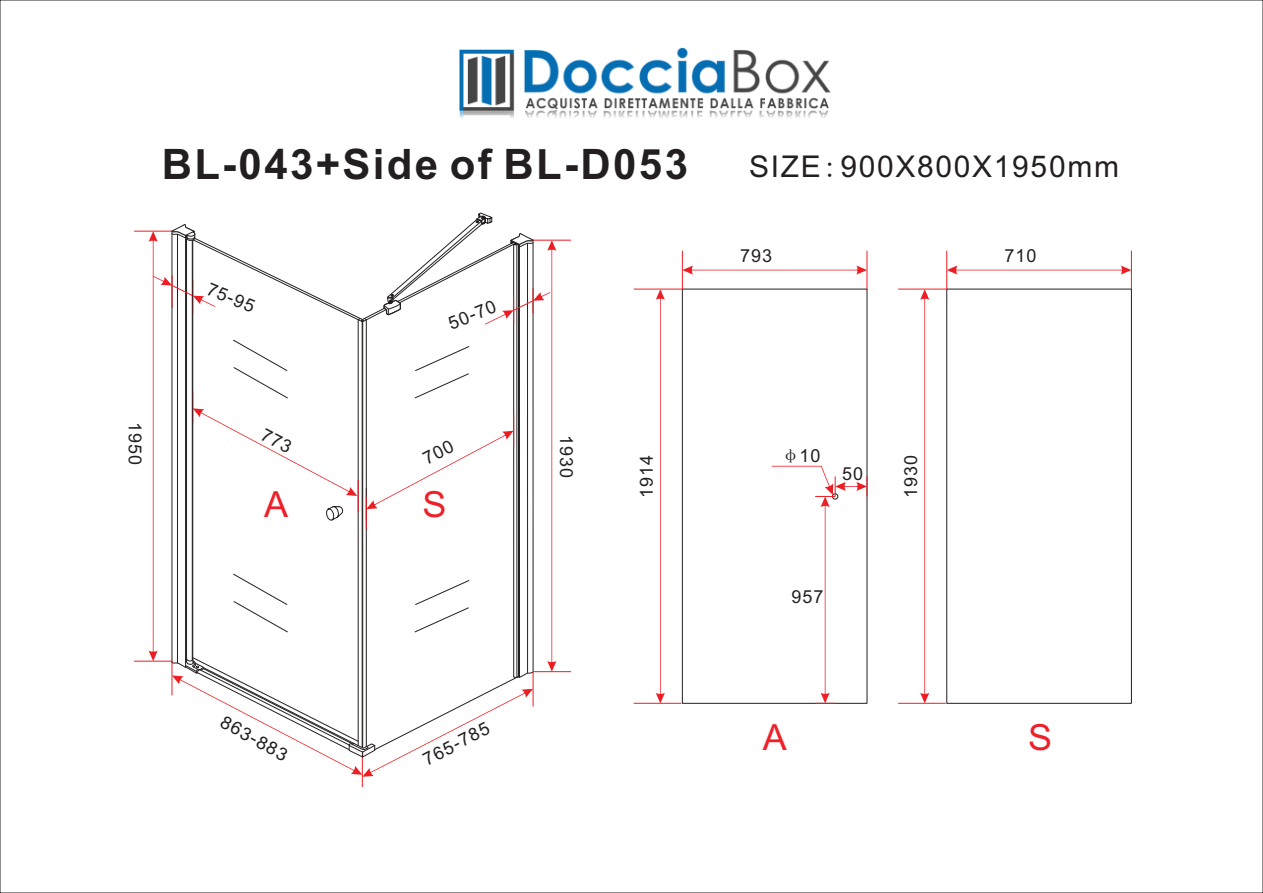
<style>
.page{position:relative;width:1263px;height:893px;background:#fff}
.page>*{position:absolute;margin:0;border:0;box-sizing:border-box;transform-origin:0 0}
.t1{font:700 42px "Arial";letter-spacing:.055em;color:#231f20}
.t2{font:36px "Arial";color:#ee2028}
.t3{font:30px "Arial";letter-spacing:.055em;color:#231f20}
.t4{font:18px "Arial";letter-spacing:.055em;color:#231f20}
.s1{font-family:"Sim Sun"}
</style>
<div class="page">
<hr style="left:134px;top:231px;width:38px;height:1px;background:#ee1d23">
<hr style="left:134px;top:661px;width:38px;height:1px;background:#ee1d23">
<hr style="left:533px;top:240px;width:38px;height:1px;background:#ee1d23">
<hr style="left:533px;top:671px;width:38px;height:1px;background:#ee1d23">
<hr style="left:362px;top:753px;width:1px;height:34px;background:#ee1d23">
<div style="left:682px;top:289px;width:185px;height:415px;border:1px solid #231f20"></div>
<hr style="left:867px;top:251px;width:1px;height:38px;background:#ee1d23">
<svg style="left:683px;top:265px;width:184px;height:10px"></svg>
<hr style="left:682px;top:251px;width:1px;height:38px;background:#ee1d23">
<svg style="left:656px;top:290px;width:9px;height:413px"></svg>
<hr style="left:634px;top:703px;width:47px;height:1px;background:#ee1d23">
<hr style="left:634px;top:289px;width:48px;height:1px;background:#ee1d23">
<svg style="left:772px;top:466px;width:96px;height:238px"></svg>
<div style="left:946px;top:289px;width:186px;height:415px;border:1px solid #231f20"></div>
<hr style="left:1131px;top:251px;width:1px;height:38px;background:#ee1d23">
<svg style="left:947px;top:265px;width:184px;height:10px"></svg>
<hr style="left:946px;top:251px;width:1px;height:38px;background:#ee1d23">
<svg style="left:920px;top:290px;width:9px;height:413px"></svg>
<hr style="left:898px;top:703px;width:47px;height:1px;background:#ee1d23">
<hr style="left:898px;top:289px;width:49px;height:1px;background:#ee1d23">
<img style="left:459px;top:47px;width:371px;height:71px">
<svg style="left:149px;top:212px;width:407px;height:565px"></svg>
<h1 class="t1" style="left:162px;top:148px;width:528px">BL-043+Side of BL-D053</h1>
<h3 class="t3" style="left:749px;top:155px;width:371px">SIZE<span class="s1">:</span>900X800X1950mm</h3>
<p class="t4" style="left:210px;top:282px;width:52px;rotate:22deg">75-95</p>
<p class="t4" style="left:447px;top:317px;width:52px;rotate:-22deg">50-70</p>
<p class="t4" style="left:740px;top:249px;width:34px">793</p>
<p class="t4" style="left:1004px;top:249px;width:34px">710</p>
<p class="t4" style="left:142px;top:422px;width:45px;rotate:90deg">1950</p>
<h2 class="t2" style="left:264px;top:491px;width:26px">A</h2>
<h2 class="t2" style="left:422px;top:491px;width:26px">S</h2>
<p class="t4" style="left:573px;top:435px;width:45px;rotate:90deg">1930</p>
<p class="t4" style="left:781px;top:449px;width:41px"><span class="s1">φ</span>10</p>
<p class="t4" style="left:640px;top:498px;width:45px;rotate:-90deg">1914</p>
<p class="t4" style="left:842px;top:467px;width:23px">50</p>
<p class="t4" style="left:792px;top:589px;width:34px">957</p>
<p class="t4" style="left:904px;top:498px;width:45px;rotate:-90deg">1930</p>
<p class="t4" style="left:225px;top:714px;width:75px;rotate:29deg">863-883</p>
<p class="t4" style="left:421px;top:754px;width:74px;rotate:-27deg">765-785</p>
<h2 class="t2" style="left:763px;top:724px;width:26px">A</h2>
<h2 class="t2" style="left:1028px;top:723px;width:26px">S</h2>
</div>
